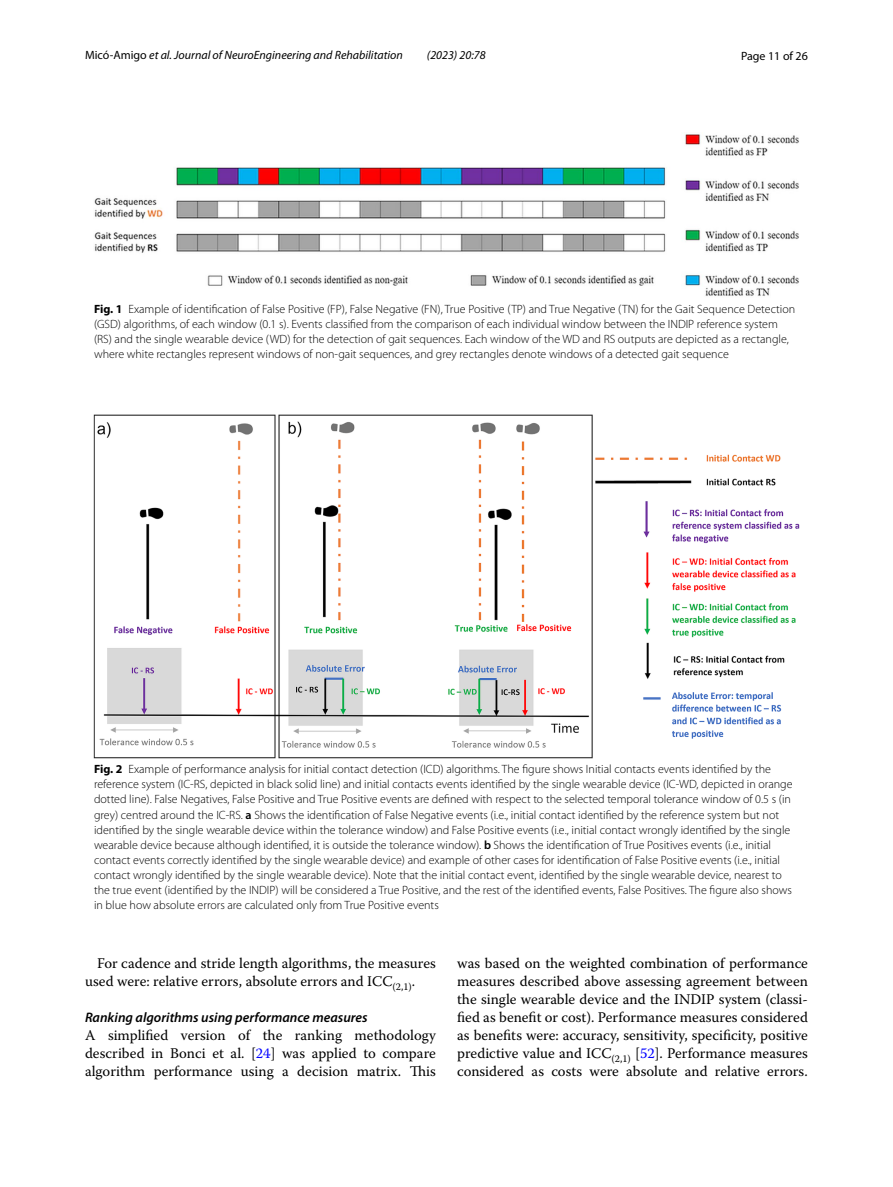
<style>
.page{position:relative;width:893px;height:1187px;background:#fff}
.page>*{position:absolute;margin:0;border:0;box-sizing:border-box;transform-origin:0 0}
.t1{font:14.7px/18px "Warnock Pro";color:#000;text-align:justify}
.t2{font:italic 600 13.8px "Myriad Pro";color:#000}
.t3{font:300 12px/15px "Myriad Pro";color:#000}
.t4{font:italic 12px "Myriad Pro";color:#000}
.t5{font:12px "Myriad Pro";color:#000}
.s1{font-style:normal}
.s2{font-weight:700}
.s3{font-weight:600}
.s4{color:#00f}
</style>
<div class="page">
<img style="left:94px;top:134px;width:705px;height:162px">
<img style="left:94px;top:414px;width:705px;height:344px">
<p class="t4" style="left:85px;top:48px;width:319px"><span class="s1">Micó‑Amigo</span> et al. Journal of NeuroEngineering and Rehabilitation</p>
<p class="t4" style="left:427px;top:48px;width:60px">(2023) 20:78</p>
<p class="t5" style="left:741px;top:48px;width:68px">Page 11 of 26</p>
<p class="t3" style="left:94px;top:301px;width:703px"><span class="s2">Fig. 1</span> Example of identification of False Positive (FP), False Negative (FN), True Positive (TP) and True Negative (TN) for the Gait Sequence Detection (GSD) algorithms, of each window (0.1 s). Events classified from the comparison of each individual window between the INDIP reference system (RS) and the single wearable device (WD) for the detection of gait sequences. Each window of the WD and RS outputs are depicted as a rectangle, where white rectangles represent windows of non-gait sequences, and grey rectangles denote windows of a detected gait sequence</p>
<p class="t3" style="left:94px;top:762px;width:700px"><span class="s2">Fig. 2</span> Example of performance analysis for initial contact detection (ICD) algorithms. The figure shows Initial contacts events identified by the reference system (IC-RS, depicted in black solid line) and initial contacts events identified by the single wearable device (IC-WD, depicted in orange dotted line). False Negatives, False Positive and True Positive events are defined with respect to the selected temporal tolerance window of 0.5 s (in grey) centred around the IC-RS. <span class="s3">a</span> Shows the identification of False Negative events (i.e., initial contact identified by the reference system but not identified by the single wearable device within the tolerance window) and False Positive events (i.e., initial contact wrongly identified by the single wearable device because although identified, it is outside the tolerance window). <span class="s3">b</span> Shows the identification of True Positives events (i.e., initial contact events correctly identified by the single wearable device) and example of other cases for identification of False Positive events (i.e., initial contact wrongly identified by the single wearable device). Note that the initial contact event, identified by the single wearable device, nearest to the true event (identified by the INDIP) will be considered a True Positive, and the rest of the identified events, False Positives. The figure also shows in blue how absolute errors are calculated only from True Positive events</p>
<p class="t1" style="left:85px;top:954px;width:352px;text-indent:12px">For cadence and stride length algorithms, the measures used were: relative errors, absolute errors and ICC<sub>(2,1)</sub>.</p>
<p class="t2" style="left:85px;top:1008px;width:284px">Ranking algorithms using performance measures</p>
<p class="t1" style="left:85px;top:1026px;width:352px">A simplified version of the ranking methodology described in Bonci et al. [<span class="s4">24</span>] was applied to compare algorithm performance using a decision matrix. This</p>
<p class="t1" style="left:457px;top:954px;width:352px">was based on the weighted combination of performance measures described above assessing agreement between the single wearable device and the INDIP system (classi&shy;fied as benefit or cost). Performance measures considered as benefits were: accuracy, sensitivity, specificity, positive predictive value and ICC<sub>(2,1)</sub> [<span class="s4">52</span>]. Performance measures considered as costs were absolute and relative errors.</p>
</div>
